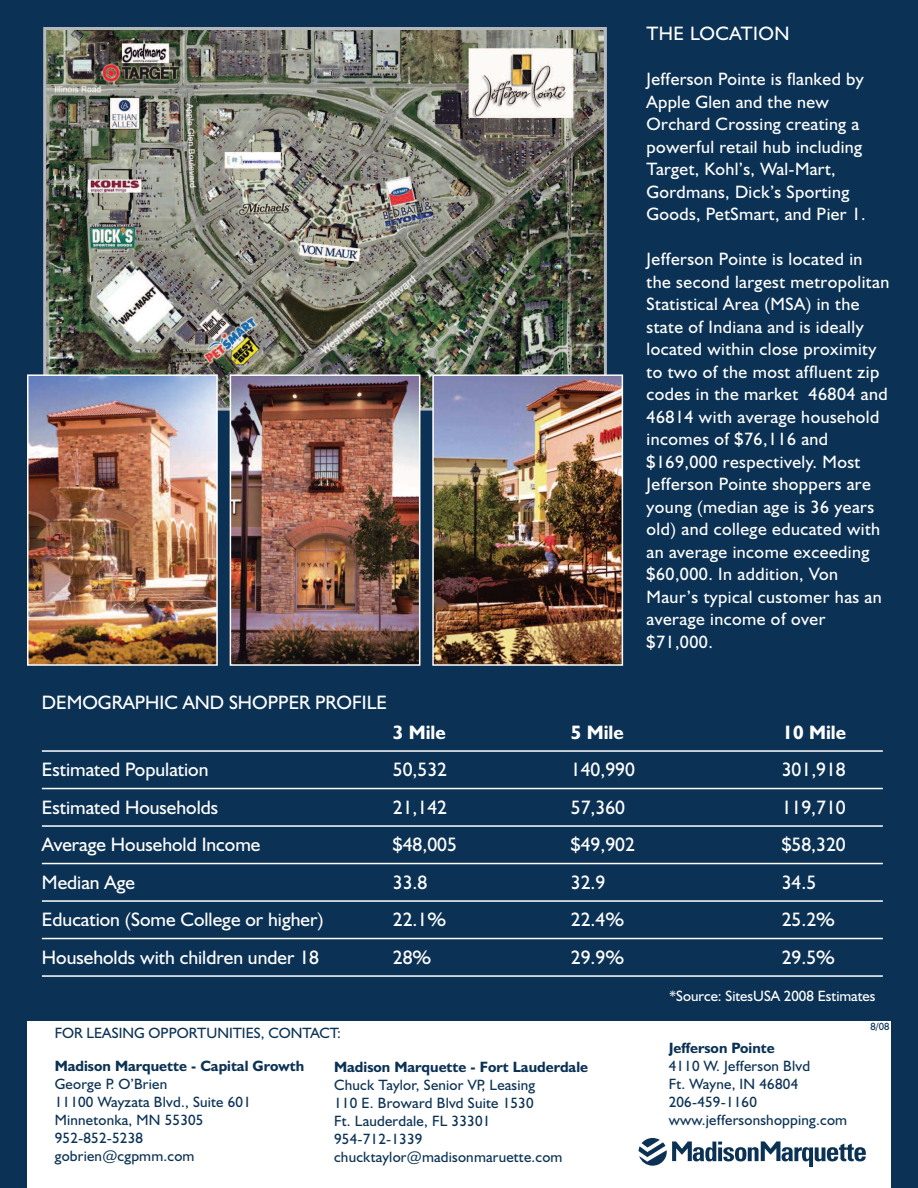
<style>
.page{position:relative;width:918px;height:1188px;background:#0b3254}
.page>*{position:absolute;margin:0;border:0;box-sizing:border-box;transform-origin:0 0}
.t1{font:19.5px "Humanist 521 BT";color:#fff}
.t2{font:700 19.5px "Humanist 521 BT";color:#fff}
.t3{font:19.5px "Humanist 521 BT";letter-spacing:.025em;color:#fff}
.t4{font:18px/22.5px "Humanist 521 BT";letter-spacing:.025em;color:#fff}
.t5{font:15px/18px "Humanist 521 BT";letter-spacing:.015em;color:#0b3254}
.t6{font:700 15px "Humanist 521 BT";color:#0b3254}
.t7{font:15px "Humanist 521 BT";color:#fff}
.t8{font:10.5px "Humanist 521 BT";color:#0b3254}
</style>
<div class="page">
<div style="left:27px;top:1021px;width:864px;height:167px;background:#fff"></div>
<svg style="left:639px;top:1138px;width:227px;height:29px"></svg>
<img style="left:47px;top:31px;width:556px;height:376px">
<div style="left:43px;top:27px;width:564px;height:384px;border:3px solid #b5b9be"></div>
<hr style="left:42px;top:750px;width:841px;height:2px;background:#fff">
<hr style="left:42px;top:788px;width:841px;height:1px;background:#fff">
<hr style="left:42px;top:825px;width:841px;height:2px;background:#fff">
<hr style="left:42px;top:863px;width:841px;height:1px;background:#fff">
<hr style="left:42px;top:900px;width:841px;height:2px;background:#fff">
<hr style="left:42px;top:938px;width:841px;height:1px;background:#fff">
<hr style="left:42px;top:975px;width:841px;height:2px;background:#fff">
<img style="left:30px;top:377px;width:185px;height:286px">
<div style="left:27px;top:374px;width:191px;height:292px;border:2px solid #fff"></div>
<img style="left:233px;top:377px;width:184px;height:286px">
<div style="left:230px;top:374px;width:190px;height:292px;border:2px solid #fff"></div>
<img style="left:435px;top:377px;width:185px;height:286px">
<div style="left:432px;top:374px;width:191px;height:292px;border:2px solid #fff"></div>
<p class="t1" style="left:42px;top:695px;width:347px">DEMOGRAPHIC AND SHOPPER PROFILE</p>
<p class="t3" style="left:647px;top:27px;width:144px">THE LOCATION</p>
<p class="t4" style="left:647px;top:70px;width:221px">Jefferson Pointe is flanked by<br>Apple Glen and the new<br>Orchard Crossing creating a powerful retail hub including<br>Target, Kohl’s, Wal-Mart,<br>Gordmans, Dick’s Sporting<br>Goods, PetSmart, and Pier 1.</p>
<p class="t4" style="left:647px;top:250px;width:244px">Jefferson Pointe is located in the second largest metropolitan<br>Statistical Area (MSA) in the state of Indiana and is ideally located within close proximity to two of the most affluent zip codes in the market 46804 and<br>46814 with average household incomes of $76,116 and $169,000 respectively. Most<br>Jefferson Pointe shoppers are young (median age is 36 years old) and college educated with an average income exceeding $60,000. In addition, Von<br>Maur’s typical customer has an average income of over $71,000.</p>
<p class="t2" style="left:393px;top:725px;width:54px">3 Mile</p>
<p class="t2" style="left:571px;top:725px;width:54px">5 Mile</p>
<p class="t2" style="left:783px;top:725px;width:65px">10 Mile</p>
<p class="t1" style="left:42px;top:763px;width:168px">Estimated Population</p>
<p class="t1" style="left:393px;top:763px;width:56px">50,532</p>
<p class="t1" style="left:571px;top:763px;width:66px">140,990</p>
<p class="t1" style="left:782px;top:763px;width:66px">301,918</p>
<p class="t1" style="left:42px;top:800px;width:178px">Estimated Households</p>
<p class="t1" style="left:393px;top:800px;width:56px">21,142</p>
<p class="t1" style="left:571px;top:800px;width:56px">57,360</p>
<p class="t1" style="left:782px;top:800px;width:66px">119,710</p>
<p class="t1" style="left:42px;top:838px;width:220px">Average Household Income</p>
<p class="t1" style="left:393px;top:838px;width:66px">$48,005</p>
<p class="t1" style="left:571px;top:838px;width:66px">$49,902</p>
<p class="t1" style="left:782px;top:838px;width:66px">$58,320</p>
<p class="t1" style="left:42px;top:875px;width:95px">Median Age</p>
<p class="t1" style="left:393px;top:875px;width:36px">33.8</p>
<p class="t1" style="left:571px;top:875px;width:36px">32.9</p>
<p class="t1" style="left:782px;top:875px;width:36px">34.5</p>
<p class="t1" style="left:42px;top:913px;width:283px">Education (Some College or higher)</p>
<p class="t1" style="left:393px;top:913px;width:55px">22.1%</p>
<p class="t1" style="left:571px;top:913px;width:55px">22.4%</p>
<p class="t1" style="left:782px;top:913px;width:55px">25.2%</p>
<p class="t1" style="left:42px;top:950px;width:279px">Households with children under 18</p>
<p class="t1" style="left:393px;top:950px;width:40px">28%</p>
<p class="t1" style="left:571px;top:950px;width:55px">29.9%</p>
<p class="t1" style="left:782px;top:950px;width:55px">29.5%</p>
<p class="t7" style="left:670px;top:991px;width:207px">*Source: SitesUSA 2008 Estimates</p>
<p class="t5" style="left:55px;top:1025px;width:288px">FOR LEASING OPPORTUNITIES, CONTACT:</p>
<p class="t6" style="left:55px;top:1061px;width:251px">Madison Marquette - Capital Growth</p>
<p class="t5" style="left:55px;top:1076px;width:198px">George P. O’Brien<br>11100 Wayzata Blvd., Suite 601<br>Minnetonka, MN 55305<br>952-852-5238 gobrien@cgpmm.com</p>
<p class="t6" style="left:334px;top:1062px;width:256px">Madison Marquette - Fort Lauderdale</p>
<p class="t5" style="left:334px;top:1077px;width:230px">Chuck Taylor, Senior VP, Leasing<br>110 E. Broward Blvd Suite 1530<br>Ft. Lauderdale, FL 33301<br>954-712-1339 chucktaylor@madisonmaruette.com</p>
<p class="t6" style="left:669px;top:1043px;width:108px">Jefferson Pointe</p>
<p class="t5" style="left:669px;top:1058px;width:180px">4110 W. Jefferson Blvd<br>Ft. Wayne, IN 46804<br>206-459-1160 www.jeffersonshopping.com</p>
<p class="t8" style="left:870px;top:1023px;width:20px">8/08</p>
</div>
